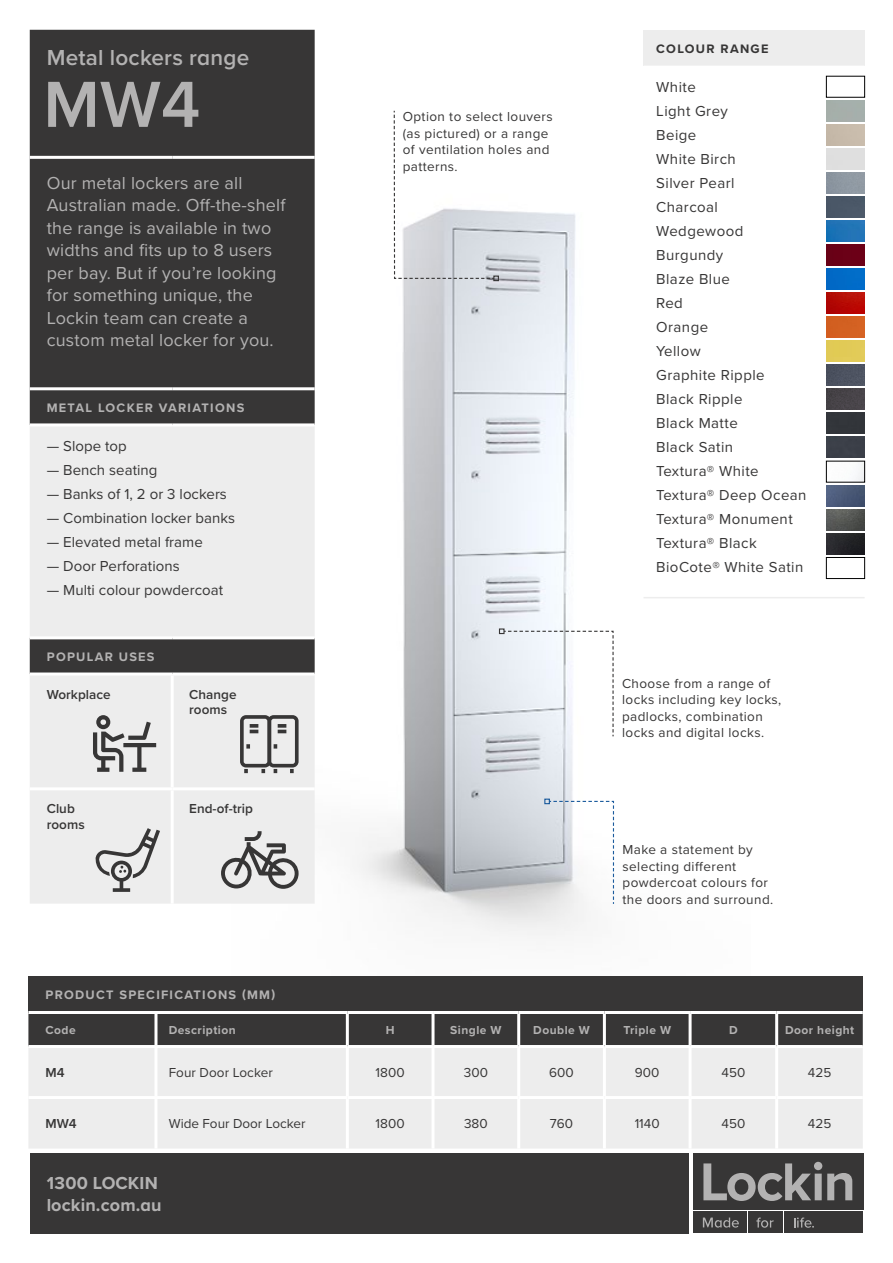
<style>
.page{position:relative;width:893px;height:1263px;background:#fff}
.page>*{position:absolute;margin:0;border:0;box-sizing:border-box;transform-origin:0 0}
.Header_01_5{font:600 67.5px "Proxima Nova";color:#b3b2b2}
.t1{font:600 22.5px "Proxima Nova";letter-spacing:.01em;color:#b3b2b2}
.t2{font:18px/22.5px "Proxima Nova";letter-spacing:.01em;color:#b3b2b2}
.t3{font:700 18px/22.5px "Proxima Nova";letter-spacing:.01em;color:#b3b2b2}
.t4{font:15px/24px "Proxima Nova";letter-spacing:.03em;color:#373636}
.t5{font:15px "Proxima Nova";letter-spacing:.005em;color:#373636}
.Designer_notes{font:13.5px/16.5px "Proxima Nova";letter-spacing:.03em;color:#373636}
.Table_Product_Detail{font:13.5px "Proxima Nova";letter-spacing:.005em;color:#373636}
.Table_Product_Code{font:600 13.5px/15.5px "Proxima Nova";letter-spacing:.005em;color:#373636}
.Feature_Header_01{font:700 12.75px "Proxima Nova";letter-spacing:.1em;color:#b3b2b2}
.t6{font:700 12.75px "Proxima Nova";letter-spacing:.1em;color:#373636}
.t7{font:700 12px "Proxima Nova";letter-spacing:.04em;color:#b3b2b2}
</style>
<div class="page">
<img style="left:357px;top:211px;width:230px;height:725px">
<div style="left:30px;top:30px;width:285px;height:393px;background:#373636"></div>
<svg style="left:30px;top:426px;width:285px;height:478px;fill:#ededed"></svg>
<hr style="left:30px;top:156px;width:142px;height:3px;background:#fff">
<hr style="left:172px;top:156px;width:143px;height:3px;background:#fff">
<hr style="left:30px;top:387px;width:142px;height:3px;background:#fff">
<hr style="left:172px;top:387px;width:143px;height:3px;background:#fff">
<hr style="left:30px;top:636px;width:142px;height:3px;background:#fff">
<hr style="left:172px;top:636px;width:143px;height:3px;background:#fff">
<hr style="left:30px;top:672px;width:142px;height:3px;background:#fff">
<hr style="left:172px;top:672px;width:143px;height:3px;background:#fff">
<hr style="left:171px;top:675px;width:3px;height:112px;background:#fff">
<hr style="left:30px;top:787px;width:142px;height:3px;background:#fff">
<hr style="left:172px;top:787px;width:143px;height:3px;background:#fff">
<hr style="left:171px;top:790px;width:3px;height:114px;background:#fff">
<svg style="left:93px;top:715px;width:63px;height:57px"></svg>
<svg style="left:221px;top:831px;width:78px;height:58px"></svg>
<svg style="left:94px;top:828px;width:66px;height:64px"></svg>
<svg style="left:240px;top:715px;width:59px;height:58px"></svg>
<div style="left:30px;top:1153px;width:658px;height:80px;background:#373636"></div>
<div style="left:693px;top:1153px;width:170px;height:56px;background:#373636"></div>
<div style="left:693px;top:1212px;width:53px;height:21px;background:#373636"></div>
<div style="left:748px;top:1212px;width:35px;height:21px;background:#373636"></div>
<div style="left:785px;top:1212px;width:78px;height:21px;background:#373636"></div>
<svg style="left:703px;top:1162px;width:149px;height:39px"></svg>
<svg style="left:794px;top:1217px;width:20px;height:11px"></svg>
<svg style="left:756px;top:1217px;width:17px;height:11px"></svg>
<svg style="left:703px;top:1217px;width:36px;height:10px"></svg>
<div style="left:643px;top:30px;width:222px;height:36px;background:#ededed"></div>
<hr style="left:643px;top:597px;width:222px;height:1px;background:#ededed">
<div style="left:826px;top:76px;width:39px;height:21px;border:1px solid #000"></div>
<div style="left:826px;top:557px;width:39px;height:22px;border:1px solid #000"></div>
<img style="left:826px;top:196px;width:39px;height:21px">
<img style="left:826px;top:220px;width:39px;height:22px">
<img style="left:826px;top:244px;width:39px;height:22px">
<img style="left:826px;top:269px;width:39px;height:21px">
<img style="left:826px;top:293px;width:39px;height:21px">
<img style="left:826px;top:317px;width:39px;height:21px">
<img style="left:826px;top:341px;width:39px;height:21px">
<img style="left:826px;top:389px;width:39px;height:21px">
<img style="left:826px;top:365px;width:39px;height:21px">
<img style="left:826px;top:413px;width:39px;height:21px">
<img style="left:826px;top:437px;width:39px;height:21px">
<div style="left:826px;top:461px;width:39px;height:21px;border:1px solid #000"></div>
<img style="left:826px;top:485px;width:39px;height:21px">
<img style="left:826px;top:509px;width:39px;height:21px">
<img style="left:826px;top:533px;width:39px;height:21px">
<svg style="left:499px;top:628px;width:115px;height:109px"></svg>
<div style="left:28px;top:976px;width:835px;height:36px;background:#373636"></div>
<div style="left:28px;top:1014px;width:835px;height:31px;background:#373636"></div>
<div style="left:28px;top:1048px;width:835px;height:100px;background:#ededed"></div>
<hr style="left:28px;top:1011px;width:128px;height:3px;background:#fff">
<hr style="left:156px;top:1011px;width:191px;height:3px;background:#fff">
<hr style="left:154px;top:1014px;width:3px;height:31px;background:#fff">
<hr style="left:347px;top:1011px;width:86px;height:3px;background:#fff">
<hr style="left:346px;top:1014px;width:3px;height:31px;background:#fff">
<hr style="left:433px;top:1011px;width:86px;height:3px;background:#fff">
<hr style="left:431px;top:1014px;width:3px;height:31px;background:#fff">
<hr style="left:519px;top:1011px;width:85px;height:3px;background:#fff">
<hr style="left:517px;top:1014px;width:3px;height:31px;background:#fff">
<hr style="left:604px;top:1011px;width:86px;height:3px;background:#fff">
<hr style="left:603px;top:1014px;width:3px;height:31px;background:#fff">
<hr style="left:690px;top:1011px;width:87px;height:3px;background:#fff">
<hr style="left:689px;top:1014px;width:3px;height:31px;background:#fff">
<hr style="left:777px;top:1011px;width:86px;height:3px;background:#fff">
<hr style="left:775px;top:1014px;width:3px;height:31px;background:#fff">
<hr style="left:154px;top:1048px;width:3px;height:48px;background:#fff">
<hr style="left:346px;top:1048px;width:3px;height:48px;background:#fff">
<hr style="left:431px;top:1048px;width:3px;height:48px;background:#fff">
<hr style="left:517px;top:1048px;width:3px;height:48px;background:#fff">
<hr style="left:603px;top:1048px;width:3px;height:48px;background:#fff">
<hr style="left:689px;top:1048px;width:3px;height:48px;background:#fff">
<hr style="left:775px;top:1048px;width:3px;height:48px;background:#fff">
<hr style="left:28px;top:1096px;width:128px;height:3px;background:#fff">
<hr style="left:156px;top:1096px;width:191px;height:3px;background:#fff">
<hr style="left:154px;top:1099px;width:3px;height:49px;background:#fff">
<hr style="left:347px;top:1096px;width:86px;height:3px;background:#fff">
<hr style="left:346px;top:1099px;width:3px;height:49px;background:#fff">
<hr style="left:433px;top:1096px;width:86px;height:3px;background:#fff">
<hr style="left:431px;top:1099px;width:3px;height:49px;background:#fff">
<hr style="left:519px;top:1096px;width:85px;height:3px;background:#fff">
<hr style="left:517px;top:1099px;width:3px;height:49px;background:#fff">
<hr style="left:604px;top:1096px;width:86px;height:3px;background:#fff">
<hr style="left:603px;top:1099px;width:3px;height:49px;background:#fff">
<hr style="left:690px;top:1096px;width:87px;height:3px;background:#fff">
<hr style="left:689px;top:1099px;width:3px;height:49px;background:#fff">
<hr style="left:777px;top:1096px;width:86px;height:3px;background:#fff">
<hr style="left:775px;top:1099px;width:3px;height:49px;background:#fff">
<svg style="left:393px;top:110px;width:106px;height:171px"></svg>
<svg style="left:544px;top:798px;width:71px;height:107px"></svg>
<h2 class="t1" style="left:47px;top:40px;width:204px">Metal lockers range</h2>
<p class="Header_01_5" style="left:43px;top:54px;width:158px">MW4</p>
<h3 class="t2" style="left:47px;top:171px;width:240px">Our metal lockers are all<br>Australian made. Off-the-shelf the range is available in two widths and fits up to 8 users per bay. But if you’re looking for something unique, the<br>Lockin team can create a custom metal locker for you.</h3>
<p class="Feature_Header_01" style="left:47px;top:398px;width:199px">METAL LOCKER VARIATIONS</p>
<p class="t5" style="left:47px;top:434px;width:82px">— Slope top</p>
<p class="t5" style="left:47px;top:458px;width:112px">— Bench seating</p>
<p class="t5" style="left:47px;top:482px;width:182px">— Banks of 1, 2 or 3 lockers</p>
<p class="t5" style="left:47px;top:506px;width:190px">— Combination locker banks</p>
<p class="t5" style="left:47px;top:530px;width:158px">— Elevated metal frame</p>
<p class="t5" style="left:47px;top:554px;width:134px">— Door Perforations</p>
<p class="t5" style="left:47px;top:578px;width:178px">— Multi colour powdercoat</p>
<p class="Feature_Header_01" style="left:47px;top:647px;width:109px">POPULAR USES</p>
<p class="Table_Product_Code" style="left:47px;top:686px;width:66px">Workplace</p>
<p class="Table_Product_Code" style="left:189px;top:686px;width:49px">Change rooms</p>
<p class="Table_Product_Code" style="left:47px;top:801px;width:39px">Club rooms</p>
<p class="Table_Product_Code" style="left:189px;top:801px;width:65px">End-of-trip</p>
<p class="Designer_notes" style="left:403px;top:108px;width:152px">Option to select louvers (as pictured) or a range of ventilation holes and patterns.</p>
<p class="t6" style="left:656px;top:40px;width:114px">COLOUR RANGE</p>
<p class="t4" style="left:656px;top:74px;width:152px">White<br>Light Grey<br>Beige<br>White Birch<br>Silver Pearl<br>Charcoal<br>Wedgewood<br>Burgundy<br>Blaze Blue<br>Red<br>Orange<br>Yellow<br>Graphite Ripple<br>Black Ripple<br>Black Matte<br>Black Satin<br>Textura® White<br>Textura® Deep Ocean<br>Textura® Monument<br>Textura® Black<br>BioCote® White Satin</p>
<p class="Designer_notes" style="left:622px;top:674px;width:161px">Choose from a range of locks including key locks, padlocks, combination locks and digital locks.</p>
<p class="Designer_notes" style="left:622px;top:841px;width:152px">Make a statement by selecting different powdercoat colours for the doors and surround.</p>
<p class="Feature_Header_01" style="left:45px;top:986px;width:231px">PRODUCT SPECIFICATIONS (MM)</p>
<p class="t7" style="left:45px;top:1021px;width:32px">Code</p>
<p class="t7" style="left:169px;top:1021px;width:69px">Description</p>
<p class="t7" style="left:386px;top:1021px;width:10px">H</p>
<p class="t7" style="left:450px;top:1021px;width:53px">Single W</p>
<p class="t7" style="left:533px;top:1021px;width:58px">Double W</p>
<p class="t7" style="left:623px;top:1021px;width:49px">Triple W</p>
<p class="t7" style="left:729px;top:1021px;width:10px">D</p>
<p class="t7" style="left:785px;top:1021px;width:71px">Door height</p>
<p class="Table_Product_Code" style="left:45px;top:1065px;width:21px">M4</p>
<p class="Table_Product_Detail" style="left:169px;top:1063px;width:106px">Four Door Locker</p>
<p class="Table_Product_Detail" style="left:376px;top:1063px;width:31px">1800</p>
<p class="Table_Product_Detail" style="left:464px;top:1063px;width:26px">300</p>
<p class="Table_Product_Detail" style="left:549px;top:1063px;width:26px">600</p>
<p class="Table_Product_Detail" style="left:635px;top:1063px;width:26px">900</p>
<p class="Table_Product_Detail" style="left:721px;top:1063px;width:25px">450</p>
<p class="Table_Product_Detail" style="left:808px;top:1063px;width:25px">425</p>
<p class="Table_Product_Code" style="left:45px;top:1116px;width:33px">MW4</p>
<p class="Table_Product_Detail" style="left:169px;top:1114px;width:138px">Wide Four Door Locker</p>
<p class="Table_Product_Detail" style="left:376px;top:1114px;width:31px">1800</p>
<p class="Table_Product_Detail" style="left:464px;top:1114px;width:25px">380</p>
<p class="Table_Product_Detail" style="left:550px;top:1114px;width:25px">760</p>
<p class="Table_Product_Detail" style="left:635px;top:1114px;width:27px">1140</p>
<p class="Table_Product_Detail" style="left:721px;top:1114px;width:25px">450</p>
<p class="Table_Product_Detail" style="left:808px;top:1114px;width:25px">425</p>
<h3 class="t3" style="left:47px;top:1171px;width:116px">1300 LOCKIN lockin.com.au</h3>
</div>
